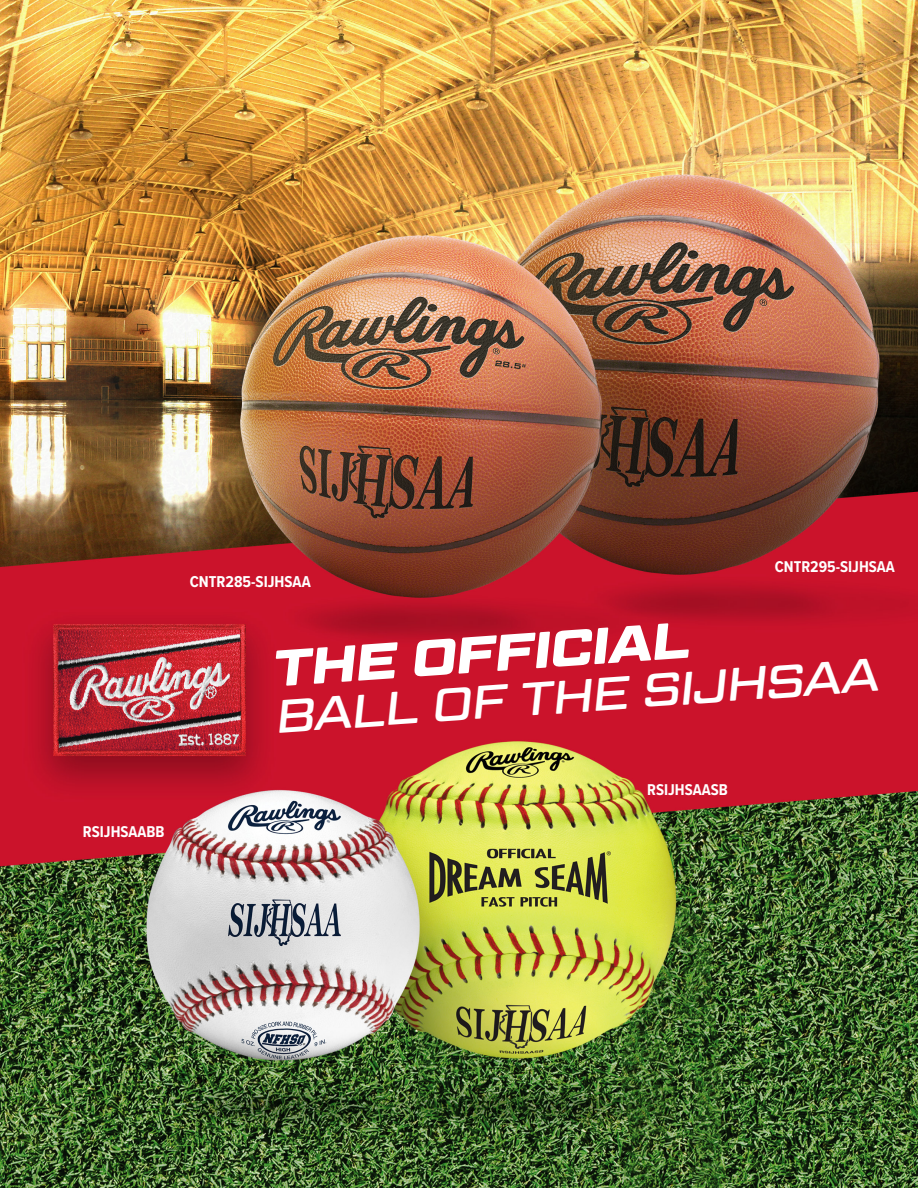
<style>
.page{position:relative;width:918px;height:1188px;background:#fff}
.page>*{position:absolute;margin:0;border:0;box-sizing:border-box;transform-origin:0 0}
.t1{font:italic 700 51px "Geom Graphic";color:#fff}
.t2{font:italic 46.5px "Geom Graphic";color:#fff}
.t3{font:700 16.35px "Proxima Nova Cond";color:#fff}
.t4{font:700 16.2px "Proxima Nova Cond";color:#fff}
</style>
<div class="page">
<img style="left:0;top:0;width:918px;height:1188px">
<p class="t4" style="left:83px;top:820px;width:83px">RSIJHSAABB</p>
<p class="t4" style="left:775px;top:555px;width:122px">CNTR295-SIJHSAA</p>
<p class="t3" style="left:190px;top:570px;width:122px">CNTR285-SIJHSAA</p>
<p class="t1" style="left:271px;top:637px;width:419px;rotate:-4deg">THE OFFICIAL</p>
<p class="t2" style="left:275px;top:688px;width:606px;rotate:-4deg">BALL OF THE SIJHSAA</p>
<p class="t4" style="left:647px;top:778px;width:82px">RSIJHSAASB</p>
</div>
